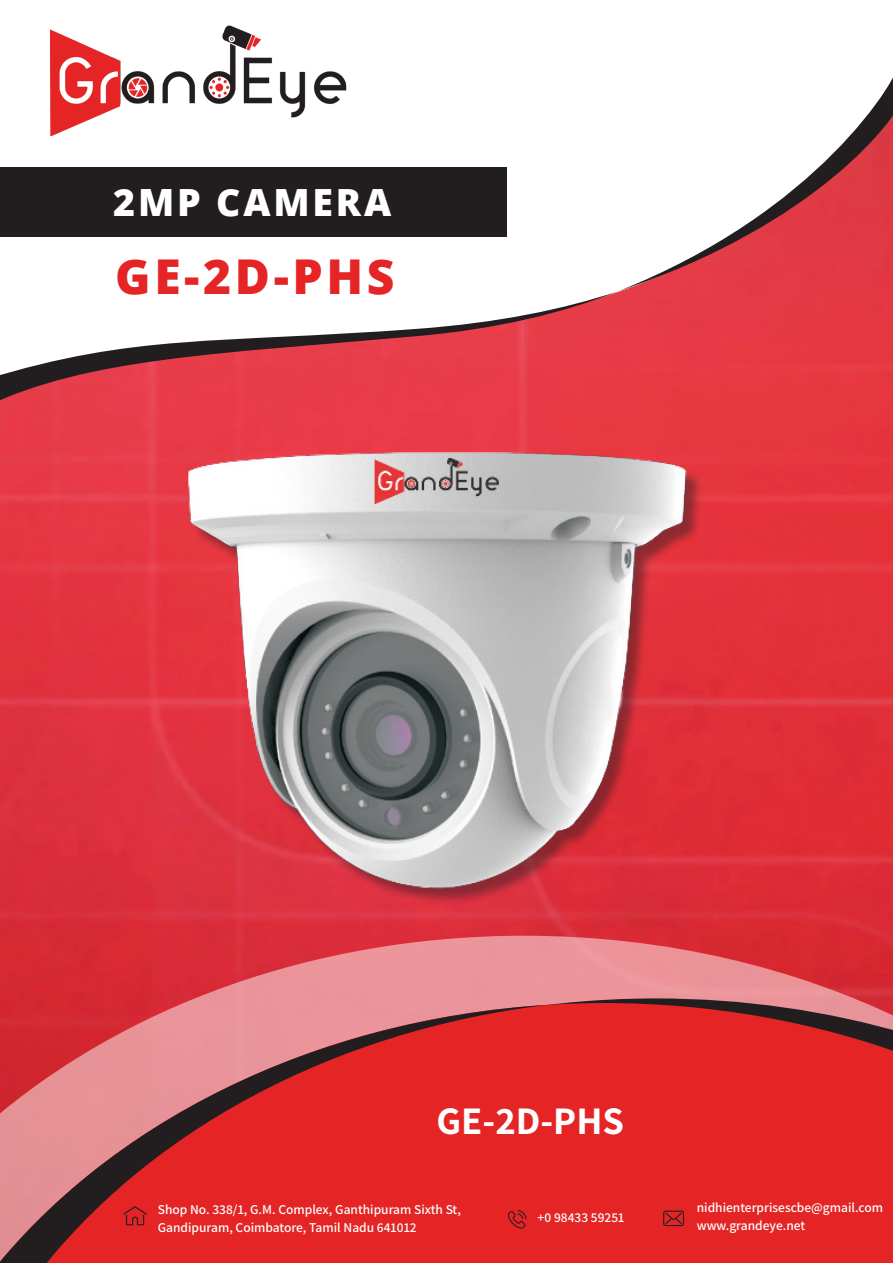
<style>
.page{position:relative;width:893px;height:1263px;background:#fff}
.page>*{position:absolute;margin:0;border:0;box-sizing:border-box;transform-origin:0 0}
.Big_Title{font:800 48px "Open Sans";letter-spacing:.075em;color:#e52425}
.t1{font:700 39px "Assistant";color:#fff}
.Big_Title-2{font:800 37.5px "Open Sans";letter-spacing:.075em;color:#fff}
.t2{font:600 13.5px "Assistant";color:#fff}
</style>
<div class="page">
<img style="left:0;top:403px;width:893px;height:533px">
<svg style="left:0;top:167px;width:893px;height:236px"></svg>
<svg style="left:618px;top:77px;width:275px;height:214px"></svg>
<svg style="left:0;top:936px;width:893px;height:67px;background:#df5f67"></svg>
<div style="left:0;top:1003px;width:893px;height:260px;background:#e52425"></div>
<svg style="left:0;top:1005px;width:548px;height:258px;background:#d54042"></svg>
<svg style="left:0;top:291px;width:618px;height:115px;fill:#e93d49"></svg>
<svg style="left:123px;top:1206px;width:24px;height:19px"></svg>
<svg style="left:508px;top:1210px;width:19px;height:18px"></svg>
<svg style="left:663px;top:1211px;width:21px;height:15px"></svg>
<div style="left:0;top:168px;width:506px;height:69px;background:#221e20"></div>
<img style="left:50px;top:25px;width:297px;height:112px">
<img style="left:171px;top:445px;width:527px;height:460px">
<p class="Big_Title-2" style="left:113px;top:174px;width:280px">2MP CAMERA</p>
<p class="Big_Title" style="left:115px;top:240px;width:281px">GE-2D-PHS</p>
<p class="t1" style="left:436px;top:1094px;width:189px">GE-2D-PHS</p>
<p class="t2" style="left:158px;top:1200px;width:305px">Shop No. 338/1, G.M. Complex, Ganthipuram Sixth St,</p>
<p class="t2" style="left:158px;top:1218px;width:260px">Gandipuram, Coimbatore, Tamil Nadu 641012</p>
<p class="t2" style="left:538px;top:1208px;width:88px">+0 98433 59251</p>
<p class="t2" style="left:697px;top:1198px;width:188px">nidhienterprisescbe@gmail.com</p>
<p class="t2" style="left:697px;top:1216px;width:110px">www.grandeye.net</p>
</div>
